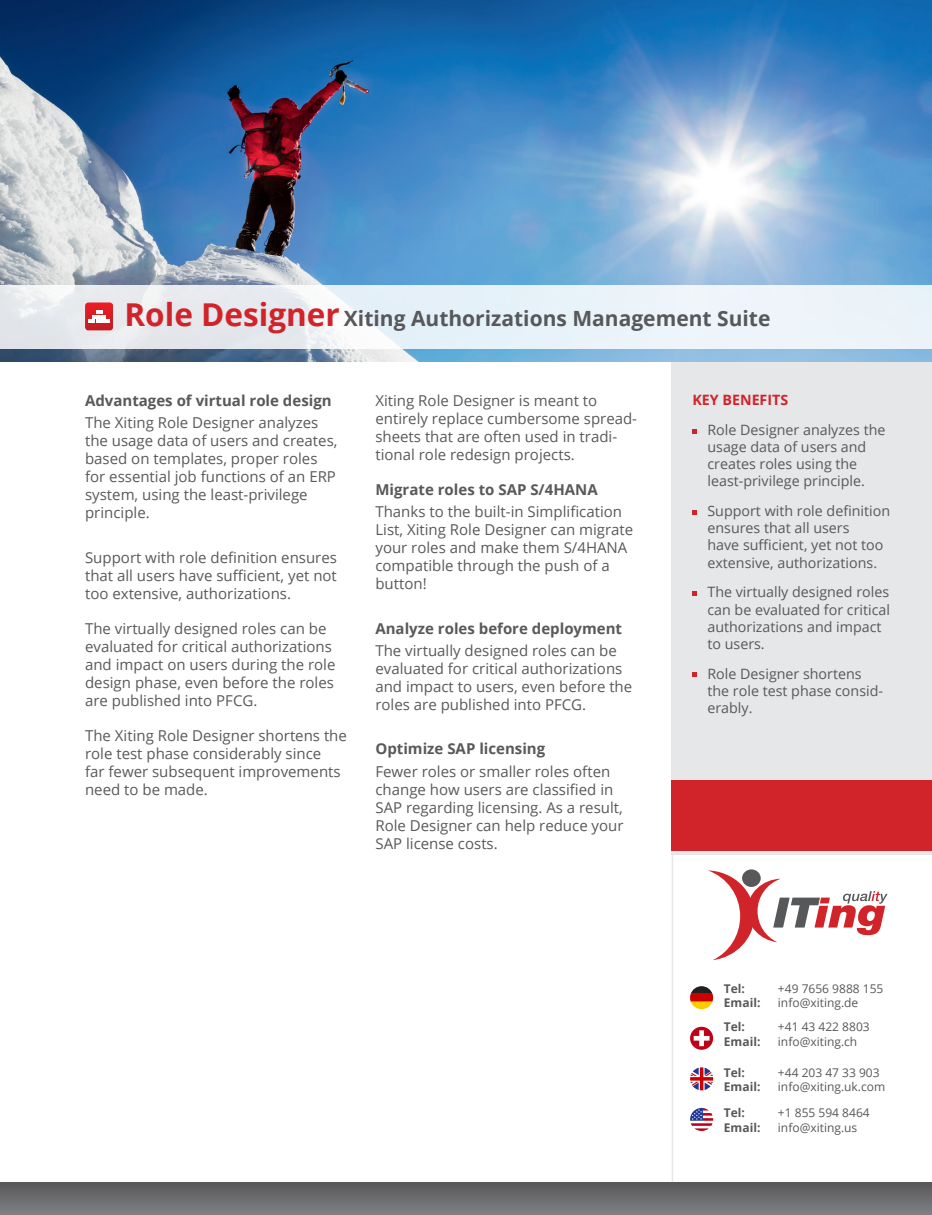
<style>
.page{position:relative;width:932px;height:1215px;background:#fff}
.page>*{position:absolute;margin:0;border:0;box-sizing:border-box;transform-origin:0 0}
.t1{font:700 21px "Open Sans";color:#57585a}
.t2{font:15px/18px "Open Sans";color:#58595b}
.t3{font:700 15px "Open Sans";color:#58595b}
.t4{font:14.25px/17.1px "Open Sans";color:#57585a}
.t5{font:700 14.25px "Open Sans";color:#d1232a}
.t6{font:12px "Open Sans";color:#57585a}
.t7{font:700 12px "Open Sans";color:#57585a}
.s1{font-size:31.5px;color:#d1232a}
</style>
<div class="page">
<div style="left:671px;top:170px;width:261px;height:685px;background:#e6e7e9"></div>
<img style="left:0;top:0;width:932px;height:361px">
<svg style="left:671px;top:855px;width:261px;height:328px"></svg>
<svg style="left:708px;top:870px;width:179px;height:90px"></svg>
<div style="left:671px;top:780px;width:261px;height:71px;background:#d1232a"></div>
<svg style="left:0;top:285px;width:932px;height:63px;fill:#e9f2f9"></svg>
<div style="left:0;top:1183px;width:932px;height:32px;background:linear-gradient(to bottom,#59585b,#7e8083)"></div>
<svg style="left:692px;top:429px;width:5px;height:4px"></svg>
<svg style="left:692px;top:510px;width:5px;height:4px"></svg>
<svg style="left:692px;top:591px;width:5px;height:5px"></svg>
<svg style="left:692px;top:672px;width:5px;height:5px"></svg>
<svg style="left:85px;top:302px;width:28px;height:28px"></svg>
<svg style="left:690px;top:986px;width:23px;height:23px"></svg>
<svg style="left:690px;top:1027px;width:23px;height:23px"></svg>
<svg style="left:690px;top:1067px;width:23px;height:23px"></svg>
<svg style="left:690px;top:1108px;width:23px;height:23px"></svg>
<p class="t1" style="left:124px;top:304px;width:647px"><span class="s1">Role Designer</span> Xiting Authorizations Management Suite</p>
<p class="t3" style="left:85px;top:390px;width:248px">Advantages of virtual role design</p>
<p class="t2" style="left:85px;top:413px;width:254px">The Xiting Role Designer analyzes the usage data of users and creates, based on templates, proper roles for essential job functions of an ERP system, using the least-privilege principle.</p>
<p class="t2" style="left:85px;top:548px;width:253px;text-align:justify">Support with role definition ensures that all users have sufficient, yet not too extensive, authorizations.</p>
<p class="t2" style="left:85px;top:619px;width:252px">The virtually designed roles can be evaluated for critical authorizations and impact on users during the role design phase, even before the roles are published into PFCG.</p>
<p class="t2" style="left:85px;top:726px;width:263px">The Xiting Role Designer shortens the role test phase considerably since<br>far fewer subsequent improvements need to be made.</p>
<p class="t2" style="left:375px;top:391px;width:263px">Xiting Role Designer is meant to entirely replace cumbersome spread&shy;sheets that are often used in tradi&shy;tional role redesign projects.</p>
<p class="t3" style="left:375px;top:479px;width:224px">Migrate roles to SAP S/4HANA</p>
<p class="t2" style="left:375px;top:502px;width:259px">Thanks to the built-in Simplification<br>List, Xiting Role Designer can migrate your roles and make them S/4HANA compatible through the push of a button!</p>
<p class="t3" style="left:375px;top:618px;width:248px">Analyze roles before deployment</p>
<p class="t2" style="left:375px;top:641px;width:258px">The virtually designed roles can be evaluated for critical authorizations and impact to users, even before the roles are published into PFCG.</p>
<p class="t3" style="left:375px;top:738px;width:171px">Optimize SAP licensing</p>
<p class="t2" style="left:375px;top:762px;width:250px">Fewer roles or smaller roles often change how users are classified in<br>SAP regarding licensing. As a result,<br>Role Designer can help reduce your<br>SAP license costs.</p>
<p class="t5" style="left:692px;top:390px;width:97px">KEY BENEFITS</p>
<p class="t4" style="left:707px;top:421px;width:179px">Role Designer analyzes the usage data of users and creates roles using the least-privilege principle.</p>
<p class="t4" style="left:707px;top:502px;width:184px">Support with role definition ensures that all users<br>have sufficient, yet not too extensive, authorizations.</p>
<p class="t4" style="left:707px;top:583px;width:184px">The virtually designed roles can be evaluated for critical authorizations and impact to users.</p>
<p class="t4" style="left:707px;top:665px;width:177px">Role Designer shortens the role test phase consid&shy;erably.</p>
<p class="t7" style="left:724px;top:980px;width:23px">Tel:</p>
<p class="t6" style="left:778px;top:980px;width:107px">+49 7656 9888 155</p>
<p class="t7" style="left:724px;top:995px;width:38px">Email:</p>
<p class="t6" style="left:778px;top:995px;width:82px">info@xiting.de</p>
<p class="t7" style="left:724px;top:1018px;width:23px">Tel:</p>
<p class="t6" style="left:778px;top:1019px;width:93px">+41 43 422 8803</p>
<p class="t7" style="left:724px;top:1033px;width:38px">Email:</p>
<p class="t6" style="left:778px;top:1033px;width:81px">info@xiting.ch</p>
<p class="t7" style="left:724px;top:1064px;width:23px">Tel:</p>
<p class="t6" style="left:778px;top:1064px;width:103px">+44 203 47 33 903</p>
<p class="t7" style="left:724px;top:1078px;width:38px">Email:</p>
<p class="t6" style="left:778px;top:1078px;width:109px">info@xiting.uk.com</p>
<p class="t7" style="left:724px;top:1104px;width:23px">Tel:</p>
<p class="t6" style="left:778px;top:1105px;width:93px">+1 855 594 8464</p>
<p class="t7" style="left:724px;top:1119px;width:38px">Email:</p>
<p class="t6" style="left:778px;top:1119px;width:81px">info@xiting.us</p>
</div>
